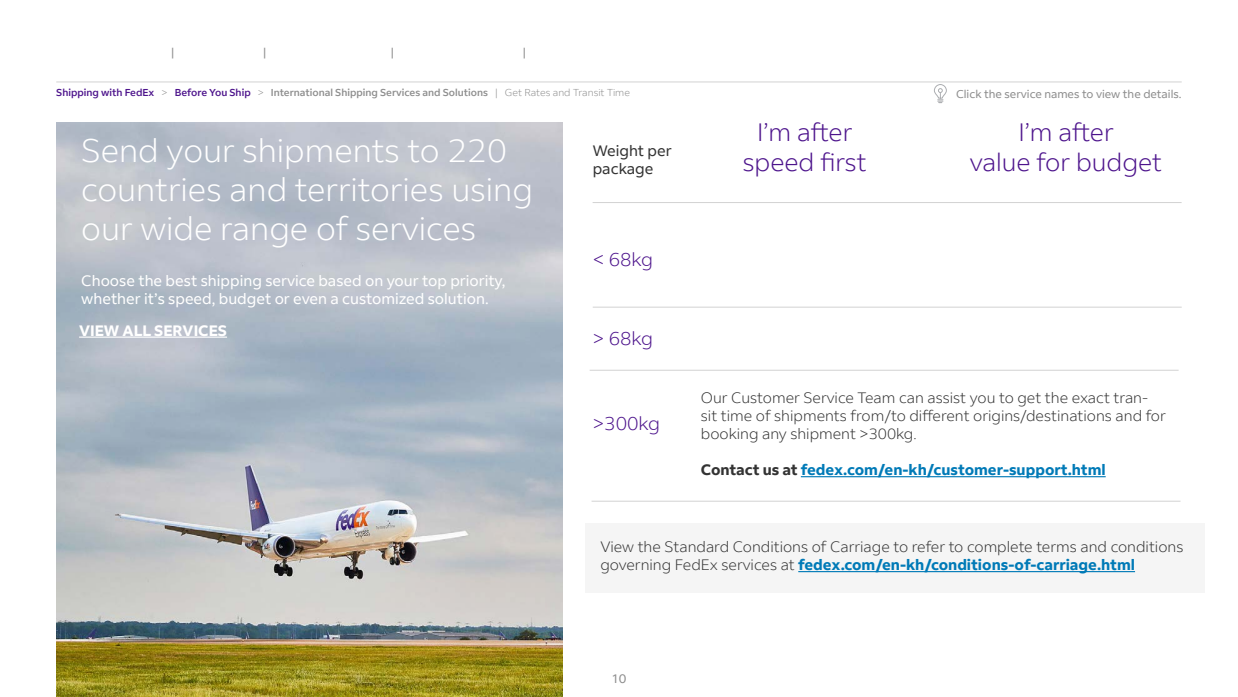
<style>
.page{position:relative;width:1238px;height:697px;background:#fff}
.page>*{position:absolute;margin:0;border:0;box-sizing:border-box;transform-origin:0 0}
.t1{font:300 32.5px/39px "Fed Ex Sans";color:#fff}
.t2{font:300 25px/30px "Fed Ex Sans";color:#4d148c;text-align:center}
.t3{font:300 18.75px "Fed Ex Sans";color:#4d148c}
.t4{font:300 15px/18px "Fed Ex Sans";color:#333}
.t5{font:15px/18px "Fed Ex Sans";color:#fff}
.t6{font:700 15px "Fed Ex Sans";color:#007ab7}
.t7{font:15px/18px "Fed Ex Sans";color:#333}
.t8{font:700 15px "Fed Ex Sans";color:#fff}
.t9{font:12.5px "Fed Ex Sans";color:#8e8e8e}
.t10{font:11.25px "Fed Ex Sans";color:#8e8e8e}
.t11{font:500 10px "Fed Ex Sans";color:#8e8e8e}
.s1{color:#4d148c}
.s2{font-weight:300}
.s3{color:#333}
.s4{font-weight:700;color:#007ab7}
</style>
<div class="page">
<div style="left:585px;top:522px;width:619px;height:70px;background:#f5f5f5"></div>
<img style="left:56px;top:122px;width:506px;height:574px">
<hr style="left:56px;top:82px;width:1125px;height:1px;background:#d2d2d2">
<svg style="left:934px;top:84px;width:13px;height:19px"></svg>
<hr style="left:592px;top:202px;width:589px;height:1px;background:#d2d2d2">
<hr style="left:592px;top:307px;width:589px;height:1px;background:#d2d2d2">
<hr style="left:589px;top:370px;width:589px;height:1px;background:#d2d2d2">
<hr style="left:801px;top:476px;width:304px;height:1px;background:#007ab7">
<hr style="left:591px;top:500px;width:589px;height:1px;background:#d2d2d2">
<hr style="left:798px;top:570px;width:337px;height:2px;background:#007ab7">
<hr style="left:79px;top:336px;width:148px;height:1px;background:#fff">
<p class="t10" style="left:171px;top:45px;width:5px">|</p>
<p class="t10" style="left:263px;top:45px;width:5px">|</p>
<p class="t10" style="left:391px;top:45px;width:5px">|</p>
<p class="t10" style="left:522px;top:45px;width:5px">|</p>
<p class="t11" style="left:56px;top:87px;width:575px"><span class="s1">Shipping with FedEx</span> <span class="s2">&gt;</span> <span class="s1">Before You Ship</span> <span class="s2">&gt;</span> International Shipping Services and Solutions <span class="s2">| Get Rates and Transit Time</span></p>
<h1 class="t1" style="left:81px;top:131px;width:453px">Send your shipments to 220 countries and territories using our wide range of services</h1>
<p class="t5" style="left:81px;top:272px;width:426px">Choose the best shipping service based on your top priority, whether it’s speed, budget or even a customized solution.</p>
<p class="t8" style="left:79px;top:321px;width:149px">VIEW ALL SERVICES</p>
<p class="t7" style="left:592px;top:141px;width:80px">Weight per package</p>
<p class="t3" style="left:592px;top:248px;width:62px">&lt; 68kg</p>
<p class="t3" style="left:592px;top:327px;width:62px">&gt; 68kg</p>
<p class="t3" style="left:592px;top:412px;width:69px">&gt;300kg</p>
<h2 class="t2" style="left:742px;top:117px;width:125px">I’m after speed first</h2>
<p class="t10" style="left:956px;top:87px;width:227px">Click the service names to view the details.</p>
<h2 class="t2" style="left:970px;top:117px;width:194px">I’m after<br>value for budget</h2>
<p class="t4" style="left:701px;top:388px;width:466px">Our Customer Service Team can assist you to get the exact tran&shy;sit time of shipments from/to different origins/destinations and for booking any shipment &gt;300kg.</p>
<p class="t6" style="left:701px;top:461px;width:406px"><span class="s3">Contact us at</span> fedex.com/en-kh/customer-support.html</p>
<p class="t4" style="left:600px;top:537px;width:584px">View the Standard Conditions of Carriage to refer to complete terms and conditions governing FedEx services at <span class="s4">fedex.com/en-kh/conditions-of-carriage.html</span></p>
<p class="t9" style="left:611px;top:671px;width:17px">10</p>
</div>
